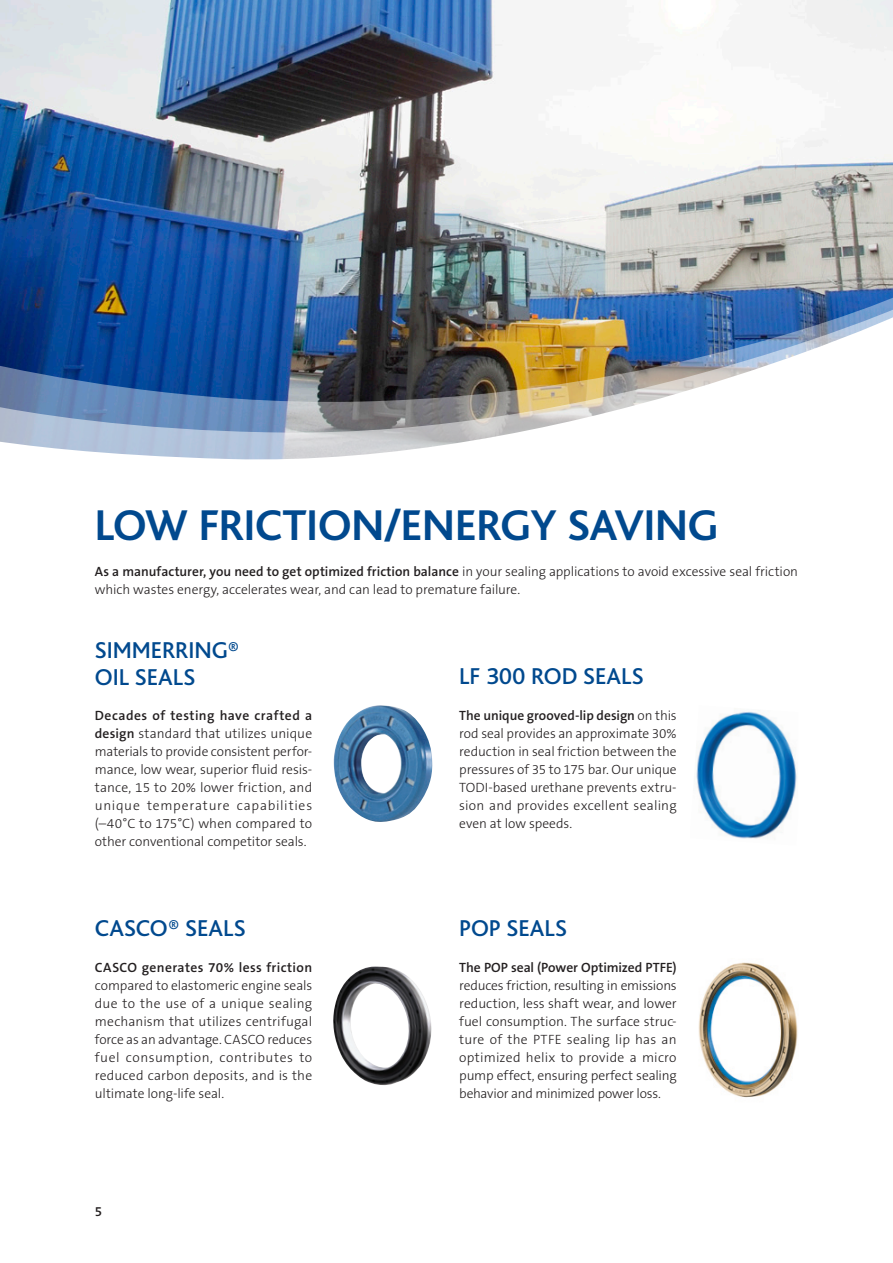
<style>
.page{position:relative;width:893px;height:1263px;background:#fff}
.page>*{position:absolute;margin:0;border:0;box-sizing:border-box;transform-origin:0 0}
.Headline_BLUE{font:700 45px "Bliss";letter-spacing:-.005em;color:#01498e}
.ProductHeader_16_18{font:500 24px/27px "Bliss";color:#01498e}
.Copy_TEXT{font:300 13.5px/18px "The Sans B3";color:#231f20;text-align:justify}
.t1{font:600 13.5px "The Sans B6";color:#231f20}
.s1{font-family:"The Sans B6";font-weight:600}
.s2{font-size:19.5px}
</style>
<div class="page">
<img style="left:0;top:0;width:893px;height:298px">
<img style="left:0;top:298px;width:893px;height:12px">
<img style="left:0;top:310px;width:893px;height:7px">
<img style="left:0;top:317px;width:893px;height:143px">
<img style="left:333px;top:705px;width:100px;height:117px">
<img style="left:696px;top:710px;width:101px;height:129px">
<img style="left:698px;top:962px;width:100px;height:136px">
<img style="left:333px;top:966px;width:99px;height:120px">
<p class="Headline_BLUE" style="left:95px;top:502px;width:625px">LOW FRICTION/ENERGY SAVING</p>
<p class="Copy_TEXT" style="left:95px;top:563px;width:705px"><span class="s1">As a manufacturer, you need to get optimized friction balance</span> in your sealing applications to avoid excessive seal friction which wastes energy, accelerates wear, and can lead to premature failure.</p>
<p class="ProductHeader_16_18" style="left:95px;top:637px;width:146px">SIMMERRING<span class="s2">®<br></span>OIL SEALS</p>
<p class="Copy_TEXT" style="left:95px;top:707px;width:219px"><span class="s1">Decades of testing have crafted a design</span> standard that utilizes unique materials to provide consistent perfor&shy;mance, low wear, superior fluid resis&shy;tance, 15 to 20% lower friction, and unique temperature capabilities (–40°C to 175°C) when compared to other conventional competitor seals.</p>
<p class="ProductHeader_16_18" style="left:95px;top:915px;width:152px">CASCO<span class="s2">®</span> SEALS</p>
<p class="Copy_TEXT" style="left:95px;top:959px;width:219px"><span class="s1">CASCO generates 70% less friction </span>compared to elastomeric engine seals due to the use of a unique sealing mechanism that utilizes centrifugal force as an advantage. CASCO reduces fuel consumption, contributes to reduced carbon deposits, and is the ultimate long-life seal.</p>
<p class="t1" style="left:95px;top:1204px;width:9px">5</p>
<p class="ProductHeader_16_18" style="left:459px;top:663px;width:186px">LF 300 ROD SEALS</p>
<p class="Copy_TEXT" style="left:459px;top:707px;width:219px"><span class="s1">The unique grooved-lip design</span> on this rod seal provides an approximate 30% reduction in seal friction between the pressures of 35 to 175 bar. Our unique TODI-based urethane prevents extru&shy;sion and provides excellent sealing even at low speeds.</p>
<p class="ProductHeader_16_18" style="left:459px;top:915px;width:109px">POP SEALS</p>
<p class="Copy_TEXT" style="left:459px;top:959px;width:219px"><span class="s1">The POP seal (Power Optimized PTFE) </span>reduces friction, resulting in emissions reduction, less shaft wear, and lower fuel consumption. The surface struc&shy;ture of the PTFE sealing lip has an optimized helix to provide a micro pump effect, ensuring perfect sealing behavior and minimized power loss.</p>
</div>
